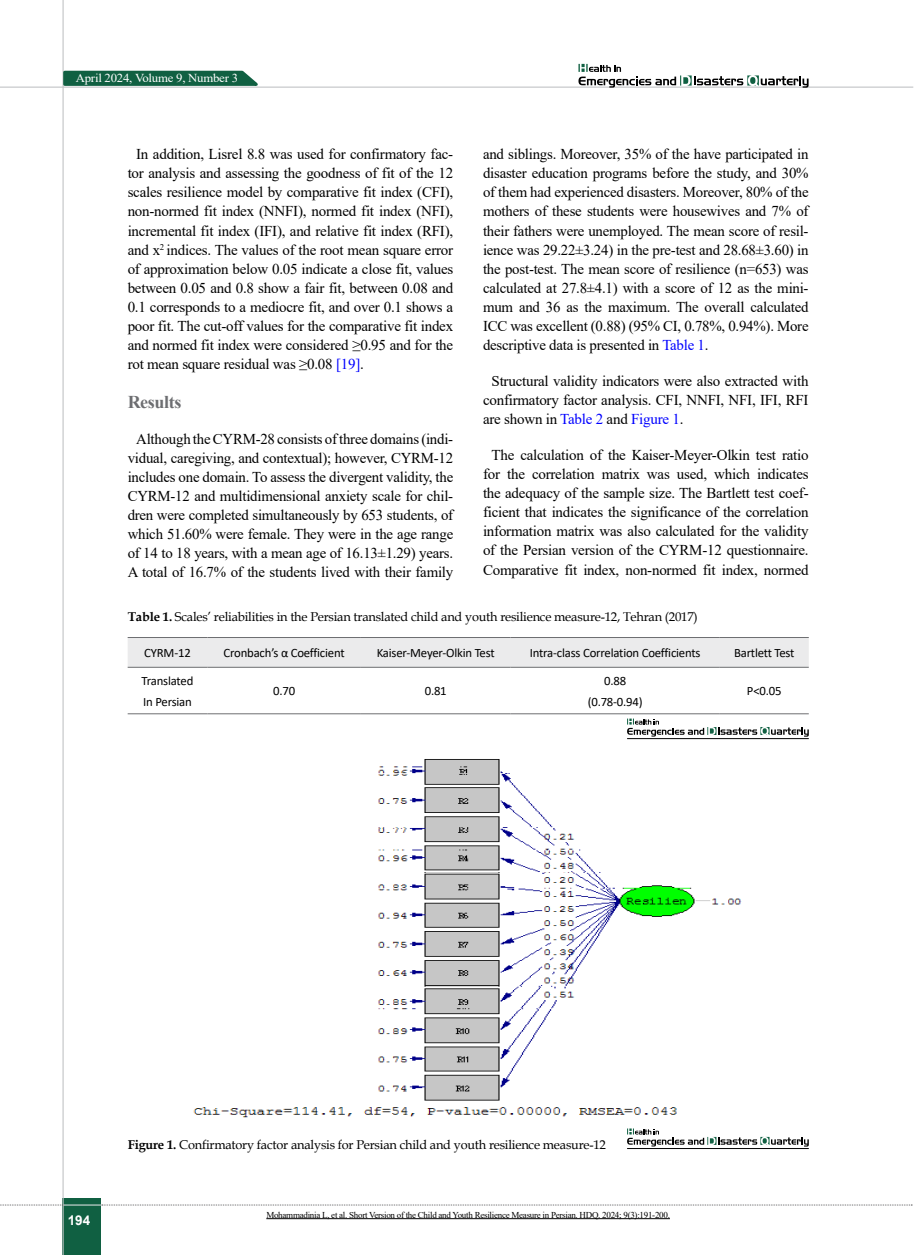
<style>
.page{position:relative;width:915px;height:1255px;background:#fff}
.page>*{position:absolute;margin:0;border:0;box-sizing:border-box;transform-origin:0 0}
.t1{font:700 18px "Times New Roman";letter-spacing:-.02em;color:#6d6e71}
.t2{font:15px/19px "Times New Roman";letter-spacing:-.015em;color:#000;text-align:justify}
.t3{font:700 13.5px "Arial";color:#fff}
.t4{font:12.75px "Book Antiqua";letter-spacing:-.015em;color:#000}
.t5{font:12.75px/21px "Calibri";letter-spacing:-.015em;color:#000}
.t6{font:12.15px "Times New Roman";letter-spacing:-.015em;color:#fff;scale:1.05 1}
.t7{font:9px "Times New Roman";letter-spacing:-.03em;color:#000}
.s1{color:#00f}
.s2{font-weight:700}
</style>
<div class="page">
<div style="left:63px;top:1198px;width:38px;height:56px;background:#106042"></div>
<hr style="left:62px;top:0;width:2px;height:1254px;background:#c2c4c6">
<hr style="left:63px;top:1204px;width:38px;height:1px;background:#ebebec">
<svg style="left:0;top:1204px;width:63px;height:1px"></svg>
<svg style="left:102px;top:1204px;width:809px;height:1px"></svg>
<hr style="left:0;top:87px;width:912px;height:1px;background:#c2c4c6">
<div style="left:128px;top:638px;width:680px;height:29px;background:#ebebec"></div>
<hr style="left:128px;top:637px;width:79px;height:1px;background:#6d6e71">
<hr style="left:207px;top:637px;width:154px;height:1px;background:#6d6e71">
<hr style="left:361px;top:637px;width:149px;height:1px;background:#6d6e71">
<hr style="left:510px;top:637px;width:209px;height:1px;background:#6d6e71">
<hr style="left:719px;top:637px;width:89px;height:1px;background:#6d6e71">
<hr style="left:128px;top:667px;width:79px;height:1px;background:#6d6e71">
<hr style="left:207px;top:667px;width:154px;height:1px;background:#6d6e71">
<hr style="left:361px;top:667px;width:149px;height:1px;background:#6d6e71">
<hr style="left:510px;top:667px;width:209px;height:1px;background:#6d6e71">
<hr style="left:719px;top:667px;width:89px;height:1px;background:#6d6e71">
<hr style="left:128px;top:713px;width:79px;height:1px;background:#6d6e71">
<hr style="left:207px;top:713px;width:154px;height:1px;background:#6d6e71">
<hr style="left:361px;top:713px;width:149px;height:1px;background:#6d6e71">
<hr style="left:510px;top:713px;width:209px;height:1px;background:#6d6e71">
<hr style="left:719px;top:713px;width:89px;height:1px;background:#6d6e71">
<svg style="left:627px;top:718px;width:181px;height:18px"></svg>
<hr style="left:627px;top:738px;width:181px;height:1px;background:#000">
<img style="left:193px;top:759px;width:549px;height:359px">
<svg style="left:627px;top:1128px;width:181px;height:18px"></svg>
<hr style="left:627px;top:1148px;width:181px;height:1px;background:#000">
<hr style="left:266px;top:1218px;width:403px;height:1px;background:#000">
<svg style="left:578px;top:64px;width:230px;height:24px"></svg>
<svg style="left:62px;top:69px;width:202px;height:18px;background:#418069"></svg>
<p class="t6" style="left:76px;top:69px;width:156px">April 2024, Volume 9, Number 3</p>
<p class="t2" style="left:483px;top:144px;width:327px">and siblings. Moreover, 35% of the have participated in disaster education programs before the study, and 30% of them had experienced disasters. Moreover, 80% of the mothers of these students were housewives and 7% of their fathers were unemployed. The mean score of resil&shy;ience was 29.22±3.24) in the pre-test and 28.68±3.60) in the post-test. The mean score of resilience (n=653) was calculated at 27.8±4.1) with a score of 12 as the mini&shy;mum and 36 as the maximum. The overall calculated ICC was excellent (0.88) (95% CI, 0.78%, 0.94%). More descriptive data is presented in <span class="s1">Table 1</span>.</p>
<p class="t2" style="left:483px;top:371px;width:327px;text-indent:9px">Structural validity indicators were also extracted with confirmatory factor analysis. CFI, NNFI, NFI, IFI, RFI are shown in <span class="s1">Table 2</span> and <span class="s1">Figure 1</span>.</p>
<p class="t2" style="left:483px;top:445px;width:327px;text-align:center">The calculation of the Kaiser-Meyer-Olkin test ratio for the correlation matrix was used, which indicates the adequacy of the sample size. The Bartlett test coef&shy;ficient that indicates the significance of the correlation information matrix was also calculated for the validity of the Persian version of the CYRM-12 questionnaire.<br>Comparative fit index, non-normed fit index, normed</p>
<p class="t4" style="left:128px;top:608px;width:571px"><span class="s2">Table 1.</span> Scales’ reliabilities in the Persian translated child and youth resilience measure-12, Tehran (2017)</p>
<p class="t5" style="left:144px;top:642px;width:48px">CYRM-12</p>
<p class="t5" style="left:223px;top:642px;width:123px">Cronbach’s α Coefficient</p>
<p class="t5" style="left:376px;top:642px;width:119px">Kaiser-Meyer-Olkin Test</p>
<p class="t5" style="left:529px;top:642px;width:172px">Intra-class Correlation Coefficients</p>
<p class="t5" style="left:733px;top:642px;width:62px">Bartlett Test</p>
<p class="t5" style="left:142px;top:669px;width:53px">Translated<br>In Persian</p>
<p class="t5" style="left:273px;top:680px;width:24px">0.70</p>
<p class="t5" style="left:424px;top:680px;width:24px">0.81</p>
<p class="t5" style="left:587px;top:669px;width:56px;text-align:center">0.88 (0.78-0.94)</p>
<p class="t5" style="left:746px;top:680px;width:36px">P&lt;0.05</p>
<p class="t2" style="left:128px;top:144px;width:327px;text-indent:9px">In addition, Lisrel 8.8 was used for confirmatory fac&shy;tor analysis and assessing the goodness of fit of the 12 scales resilience model by comparative fit index (CFI), non-normed fit index (NNFI), normed fit index (NFI), incremental fit index (IFI), and relative fit index (RFI), and x<sup>2</sup> indices. The values of the root mean square error of approximation below 0.05 indicate a close fit, values between 0.05 and 0.8 show a fair fit, between 0.08 and 0.1 corresponds to a mediocre fit, and over 0.1 shows a poor fit. The cut-off values for the comparative fit index and normed fit index were considered ≥0.95 and for the rot mean square residual was ≥0.08 <span class="s1">[19]</span>.</p>
<p class="t1" style="left:128px;top:388px;width:55px">Results</p>
<p class="t2" style="left:128px;top:428px;width:327px;text-align:center">Although the CYRM-28 consists of three domains (indi&shy;vidual, caregiving, and contextual); however, CYRM-12 includes one domain. To assess the divergent validity, the CYRM-12 and multidimensional anxiety scale for chil&shy;dren were completed simultaneously by 653 students, of which 51.60% were female. They were in the age range of 14 to 18 years, with a mean age of 16.13±1.29) years.<br>A total of 16.7% of the students lived with their family</p>
<p class="t3" style="left:68px;top:1210px;width:24px">194</p>
<p class="t4" style="left:128px;top:1135px;width:479px"><span class="s2">Figure 1.</span> Confirmatory factor analysis for Persian child and youth resilience measure-12</p>
<p class="t7" style="left:266px;top:1208px;width:405px">Mohammadinia L, et al. Short Version of the Child and Youth Resilience Measure in Persian. HDQ. 2024; 9(3):191-200.</p>
</div>
